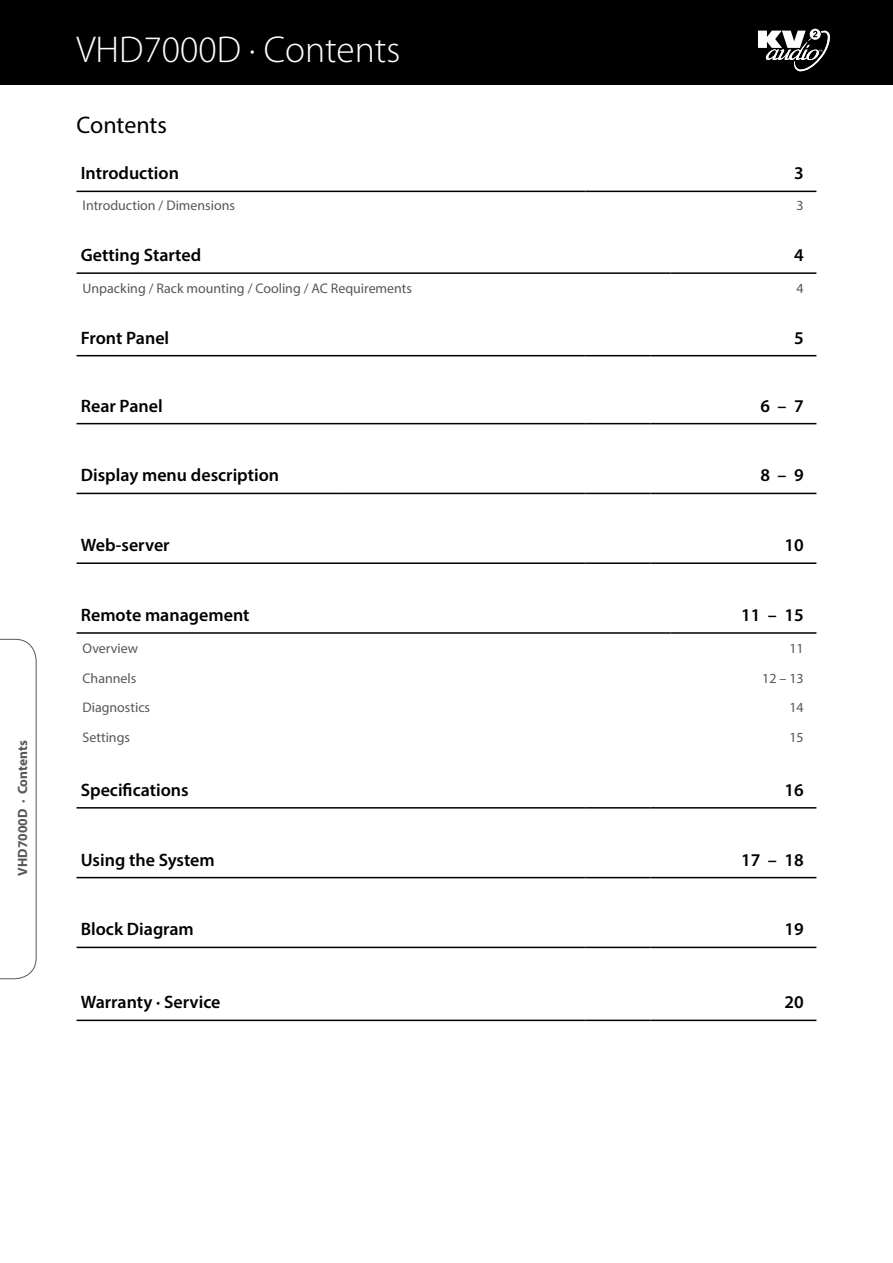
<style>
.page{position:relative;width:893px;height:1263px;background:#fff}
.page>*{position:absolute;margin:0;border:0;box-sizing:border-box;transform-origin:0 0}
.t1{font:300 37.5px "Myriad Pro";color:#fff}
.t2{font:24px "Myriad Pro";letter-spacing:-.005em;color:#000}
.t3{font:600 18px "Myriad Pro";color:#000}
.t4{font:13.95px "Myriad Pro";color:#575756}
.t5{font:700 13.5px "Myriad Pro";color:#575756}
</style>
<div class="page">
<div style="left:0;top:0;width:893px;height:85px;background:#000"></div>
<svg style="left:758px;top:29px;width:72px;height:43px"></svg>
<svg style="left:0;top:639px;width:37px;height:340px"></svg>
<hr style="left:77px;top:191px;width:508px;height:1px;background:#000">
<hr style="left:585px;top:191px;width:231px;height:1px;background:#000">
<hr style="left:77px;top:272px;width:593px;height:2px;background:#000">
<hr style="left:670px;top:272px;width:146px;height:2px;background:#000">
<hr style="left:77px;top:355px;width:266px;height:1px;background:#000">
<hr style="left:343px;top:355px;width:242px;height:1px;background:#000">
<hr style="left:585px;top:355px;width:66px;height:1px;background:#000">
<hr style="left:651px;top:355px;width:165px;height:1px;background:#000">
<hr style="left:77px;top:423px;width:266px;height:1px;background:#000">
<hr style="left:343px;top:423px;width:242px;height:1px;background:#000">
<hr style="left:585px;top:423px;width:66px;height:1px;background:#000">
<hr style="left:651px;top:423px;width:165px;height:1px;background:#000">
<hr style="left:77px;top:493px;width:266px;height:1px;background:#000">
<hr style="left:343px;top:493px;width:242px;height:1px;background:#000">
<hr style="left:585px;top:493px;width:66px;height:1px;background:#000">
<hr style="left:651px;top:493px;width:165px;height:1px;background:#000">
<hr style="left:77px;top:562px;width:266px;height:2px;background:#000">
<hr style="left:343px;top:562px;width:242px;height:2px;background:#000">
<hr style="left:585px;top:562px;width:66px;height:2px;background:#000">
<hr style="left:651px;top:562px;width:165px;height:2px;background:#000">
<hr style="left:77px;top:632px;width:593px;height:2px;background:#000">
<hr style="left:670px;top:632px;width:146px;height:2px;background:#000">
<hr style="left:77px;top:807px;width:266px;height:1px;background:#000">
<hr style="left:343px;top:807px;width:242px;height:1px;background:#000">
<hr style="left:585px;top:807px;width:66px;height:1px;background:#000">
<hr style="left:651px;top:807px;width:165px;height:1px;background:#000">
<hr style="left:77px;top:877px;width:266px;height:1px;background:#000">
<hr style="left:343px;top:877px;width:242px;height:1px;background:#000">
<hr style="left:585px;top:877px;width:66px;height:1px;background:#000">
<hr style="left:651px;top:877px;width:165px;height:1px;background:#000">
<hr style="left:77px;top:947px;width:266px;height:1px;background:#000">
<hr style="left:343px;top:947px;width:242px;height:1px;background:#000">
<hr style="left:585px;top:947px;width:66px;height:1px;background:#000">
<hr style="left:651px;top:947px;width:165px;height:1px;background:#000">
<hr style="left:77px;top:1019px;width:266px;height:2px;background:#000">
<hr style="left:343px;top:1019px;width:242px;height:2px;background:#000">
<hr style="left:585px;top:1019px;width:66px;height:2px;background:#000">
<hr style="left:651px;top:1019px;width:165px;height:2px;background:#000">
<p class="t5" style="left:14px;top:875px;width:137px;rotate:-90deg">VHD7000D · Contents</p>
<h1 class="t1" style="left:77px;top:27px;width:325px">VHD7000D · Contents</h1>
<h2 class="t2" style="left:77px;top:110px;width:92px">Contents</h2>
<p class="t3" style="left:81px;top:162px;width:100px">Introduction</p>
<p class="t3" style="left:794px;top:162px;width:11px">3</p>
<p class="t4" style="left:83px;top:197px;width:154px">Introduction / Dimensions</p>
<p class="t4" style="left:796px;top:197px;width:9px">3</p>
<p class="t3" style="left:81px;top:244px;width:122px">Getting Started</p>
<p class="t3" style="left:794px;top:244px;width:11px">4</p>
<p class="t4" style="left:83px;top:280px;width:331px">Unpacking / Rack mounting / Cooling / AC Requirements</p>
<p class="t4" style="left:796px;top:280px;width:9px">4</p>
<p class="t3" style="left:81px;top:326px;width:90px">Front Panel</p>
<p class="t3" style="left:794px;top:326px;width:11px">5</p>
<p class="t3" style="left:81px;top:394px;width:83px">Rear Panel</p>
<p class="t3" style="left:760px;top:394px;width:45px">6 – 7</p>
<p class="t3" style="left:81px;top:464px;width:200px">Display menu description</p>
<p class="t3" style="left:760px;top:464px;width:45px">8 – 9</p>
<p class="t3" style="left:81px;top:534px;width:90px">Web-server</p>
<p class="t3" style="left:784px;top:534px;width:21px">10</p>
<p class="t3" style="left:81px;top:603px;width:170px">Remote management</p>
<p class="t3" style="left:741px;top:603px;width:64px">11 – 15</p>
<p class="t4" style="left:83px;top:639px;width:57px">Overview</p>
<p class="t4" style="left:789px;top:639px;width:16px">11</p>
<p class="t4" style="left:83px;top:669px;width:55px">Channels</p>
<p class="t4" style="left:762px;top:669px;width:43px">12 – 13</p>
<p class="t4" style="left:83px;top:699px;width:69px">Diagnostics</p>
<p class="t4" style="left:789px;top:699px;width:16px">14</p>
<p class="t4" style="left:83px;top:729px;width:49px">Settings</p>
<p class="t4" style="left:789px;top:729px;width:16px">15</p>
<p class="t3" style="left:81px;top:778px;width:109px">Specifications</p>
<p class="t3" style="left:784px;top:778px;width:21px">16</p>
<p class="t3" style="left:81px;top:848px;width:136px">Using the System</p>
<p class="t3" style="left:741px;top:848px;width:64px">17 – 18</p>
<p class="t3" style="left:81px;top:918px;width:115px">Block Diagram</p>
<p class="t3" style="left:784px;top:918px;width:21px">19</p>
<p class="t3" style="left:81px;top:991px;width:141px">Warranty · Service</p>
<p class="t3" style="left:784px;top:991px;width:21px">20</p>
</div>
